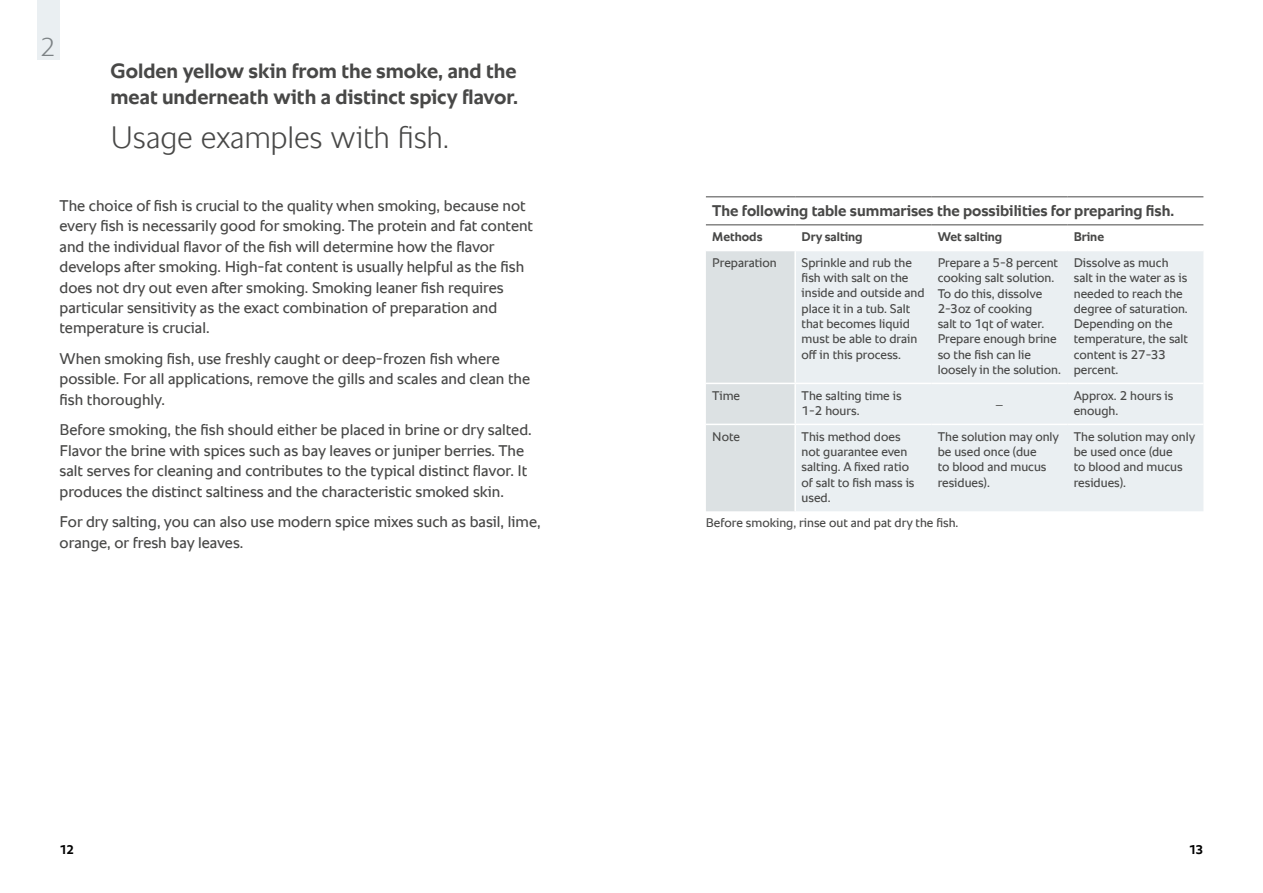
<style>
.page{position:relative;width:1263px;height:893px;background:#fff}
.page>*{position:absolute;margin:0;border:0;box-sizing:border-box;transform-origin:0 0}
.t1{font:300 31.5px "RATIONAL Sans TT";letter-spacing:-.01em;color:#484847}
.t2{font:300 26.1px "RATIONAL Sans TT";color:#7c8285}
.t3{font:700 21px/25.5px "RATIONAL Sans TT";color:#484847}
.t4{font:15.75px/20.4px "RATIONAL Sans TT";color:#484847}
.t5{font:700 15.75px "RATIONAL Sans TT";color:#484847}
.t6{font:12.75px/15.3px "RATIONAL Sans TT";color:#484847}
.t7{font:700 12.75px "RATIONAL Sans TT";color:#484847}
.t8{font:700 12.75px "RATIONAL Sans TT";color:#000}
</style>
<div class="page">
<div style="left:37px;top:0;width:23px;height:60px;background:#eaeff2"></div>
<div style="left:706px;top:251px;width:88px;height:260px;background:#dce1e3"></div>
<div style="left:796px;top:251px;width:407px;height:260px;background:#eaeff2"></div>
<hr style="left:706px;top:383px;width:89px;height:1px;background:#fff">
<hr style="left:795px;top:383px;width:136px;height:1px;background:#fff">
<hr style="left:931px;top:383px;width:136px;height:1px;background:#fff">
<hr style="left:1067px;top:383px;width:136px;height:1px;background:#fff">
<hr style="left:706px;top:424px;width:89px;height:1px;background:#fff">
<hr style="left:795px;top:424px;width:136px;height:1px;background:#fff">
<hr style="left:931px;top:424px;width:136px;height:1px;background:#fff">
<hr style="left:1067px;top:424px;width:136px;height:1px;background:#fff">
<hr style="left:706px;top:196px;width:89px;height:1px;background:#484847">
<hr style="left:795px;top:196px;width:136px;height:1px;background:#484847">
<hr style="left:931px;top:196px;width:136px;height:1px;background:#484847">
<hr style="left:1067px;top:196px;width:136px;height:1px;background:#484847">
<hr style="left:706px;top:224px;width:89px;height:1px;background:#484847">
<hr style="left:795px;top:224px;width:136px;height:1px;background:#484847">
<hr style="left:931px;top:224px;width:136px;height:1px;background:#484847">
<hr style="left:1067px;top:224px;width:136px;height:1px;background:#484847">
<h2 class="t2" style="left:40px;top:37px;width:17px">2</h2>
<h3 class="t3" style="left:111px;top:60px;width:409px">Golden yellow skin from the smoke, and the meat underneath with a distinct spicy flavor.</h3>
<h1 class="t1" style="left:111px;top:115px;width:340px">Usage examples with fish.</h1>
<p class="t4" style="left:60px;top:195px;width:475px">The choice of fish is crucial to the quality when smoking, because not every fish is necessarily good for smoking. The protein and fat content and the individual flavor of the fish will determine how the flavor develops after smoking. High-fat content is usually helpful as the fish does not dry out even after smoking. Smoking leaner fish requires particular sensitivity as the exact combination of preparation and temperature is crucial.</p>
<p class="t4" style="left:60px;top:349px;width:472px">When smoking fish, use freshly caught or deep-frozen fish where possible. For all applications, remove the gills and scales and clean the fish thoroughly.</p>
<p class="t4" style="left:60px;top:420px;width:474px">Before smoking, the fish should either be placed in brine or dry salted.<br>Flavor the brine with spices such as bay leaves or juniper berries. The salt serves for cleaning and contributes to the typical distinct flavor. It produces the distinct saltiness and the characteristic smoked skin.</p>
<p class="t4" style="left:60px;top:513px;width:483px">For dry salting, you can also use modern spice mixes such as basil, lime, orange, or fresh bay leaves.</p>
<p class="t5" style="left:712px;top:199px;width:463px">The following table summarises the possibilities for preparing fish.</p>
<p class="t7" style="left:712px;top:232px;width:52px">Methods</p>
<p class="t7" style="left:801px;top:232px;width:63px">Dry salting</p>
<p class="t7" style="left:938px;top:232px;width:66px">Wet salting</p>
<p class="t7" style="left:1074px;top:232px;width:32px">Brine</p>
<p class="t6" style="left:712px;top:256px;width:66px">Preparation</p>
<p class="t6" style="left:802px;top:256px;width:125px">Sprinkle and rub the fish with salt on the inside and outside and place it in a tub. Salt that becomes liquid must be able to drain off in this process.</p>
<p class="t6" style="left:938px;top:256px;width:125px">Prepare a 5-8 percent cooking salt solution.<br>To do this, dissolve<br>2-3oz of cooking<br>salt to 1qt of water.<br>Prepare enough brine so the fish can lie loosely in the solution.</p>
<p class="t6" style="left:1074px;top:256px;width:116px">Dissolve as much salt in the water as is needed to reach the degree of saturation.<br>Depending on the temperature, the salt content is 27-33 percent.</p>
<p class="t6" style="left:712px;top:389px;width:29px">Time</p>
<p class="t6" style="left:802px;top:389px;width:101px">The salting time is<br>1-2 hours.</p>
<p class="t6" style="left:1074px;top:389px;width:101px">Approx. 2 hours is enough.</p>
<p class="t6" style="left:996px;top:394px;width:9px">_</p>
<p class="t6" style="left:712px;top:430px;width:29px">Note</p>
<p class="t6" style="left:802px;top:430px;width:114px">This method does not guarantee even salting. A fixed ratio of salt to fish mass is used.</p>
<p class="t6" style="left:938px;top:430px;width:123px">The solution may only be used once (due<br>to blood and mucus residues).</p>
<p class="t6" style="left:1074px;top:430px;width:123px">The solution may only be used once (due<br>to blood and mucus residues).</p>
<p class="t6" style="left:706px;top:515px;width:254px">Before smoking, rinse out and pat dry the fish.</p>
<p class="t8" style="left:60px;top:845px;width:16px">12</p>
<p class="t8" style="left:1189px;top:845px;width:16px">13</p>
</div>
